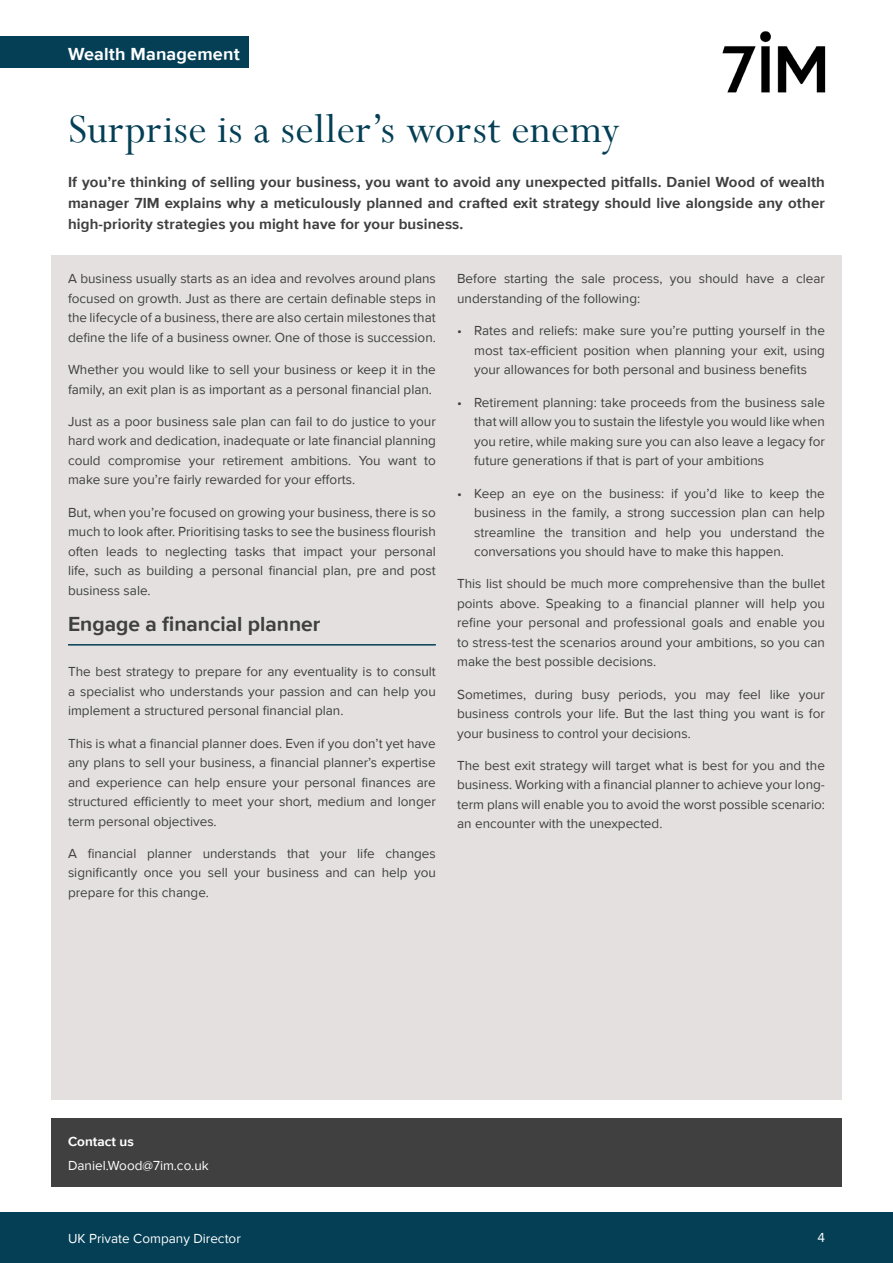
<style>
.page{position:relative;width:893px;height:1263px;background:#fff}
.page>*{position:absolute;margin:0;border:0;box-sizing:border-box;transform-origin:0 0}
.t1{font:45px "Perpetua";letter-spacing:.01em;color:#043f55}
.t2{font:700 21px "Proxima Nova";color:#404040}
.t3{font:700 18px "Proxima Nova";letter-spacing:.01em;color:#fff}
.t4{font:700 15px/21px "Proxima Nova";letter-spacing:.01em;color:#404040;text-align:justify}
.t5{font:13.5px/19.5px "Proxima Nova";color:#404040;text-align:justify}
.t6{font:13.5px "Proxima Nova";color:#fff}
.t7{font:700 13.5px "Proxima Nova";color:#fff}
</style>
<div class="page">
<div style="left:0;top:1212px;width:893px;height:51px;background:#043f55"></div>
<div style="left:51px;top:255px;width:791px;height:844px;background:#e3e0df"></div>
<hr style="left:68px;top:644px;width:368px;height:1px;background:#043f55">
<img style="left:722px;top:31px;width:104px;height:62px">
<div style="left:51px;top:1118px;width:791px;height:69px;background:#404040"></div>
<div style="left:0;top:37px;width:248px;height:31px;background:#043f55"></div>
<p class="t3" style="left:68px;top:40px;width:173px">Wealth Management</p>
<p class="t1" style="left:68px;top:100px;width:553px">Surprise is a seller’s worst enemy</p>
<p class="t4" style="left:68px;top:171px;width:758px">If you’re thinking of selling your business, you want to avoid any unexpected pitfalls. Daniel Wood of wealth manager 7IM explains why a meticulously planned and crafted exit strategy should live alongside any other high-priority strategies you might have for your business.</p>
<p class="t5" style="left:68px;top:268px;width:369px">A business usually starts as an idea and revolves around plans focused on growth. Just as there are certain definable steps in the lifecycle of a business, there are also certain milestones that define the life of a business owner. One of those is succession.</p>
<p class="t5" style="left:68px;top:359px;width:369px">Whether you would like to sell your business or keep it in the family, an exit plan is as important as a personal financial plan.</p>
<p class="t5" style="left:68px;top:411px;width:369px">Just as a poor business sale plan can fail to do justice to your hard work and dedication, inadequate or late financial planning could compromise your retirement ambitions. You want to make sure you’re fairly rewarded for your efforts.</p>
<p class="t5" style="left:68px;top:502px;width:369px">But, when you’re focused on growing your business, there is so much to look after. Prioritising tasks to see the business flourish often leads to neglecting tasks that impact your personal life, such as building a personal financial plan, pre and post business sale.</p>
<p class="t2" style="left:68px;top:609px;width:254px">Engage a financial planner</p>
<p class="t5" style="left:68px;top:661px;width:369px">The best strategy to prepare for any eventuality is to consult a specialist who understands your passion and can help you implement a structured personal financial plan.</p>
<p class="t5" style="left:68px;top:733px;width:369px">This is what a financial planner does. Even if you don’t yet have any plans to sell your business, a financial planner’s expertise and experience can help ensure your personal finances are structured efficiently to meet your short, medium and longer term personal objectives.</p>
<p class="t5" style="left:68px;top:843px;width:369px">A financial planner understands that your life changes significantly once you sell your business and can help you prepare for this change.</p>
<p class="t5" style="left:457px;top:268px;width:369px">Before starting the sale process, you should have a clear understanding of the following:</p>
<p class="t5" style="left:474px;top:320px;width:352px;text-indent:-17px">• Rates and reliefs: make sure you’re putting yourself in the most tax-efficient position when planning your exit, using your allowances for both personal and business benefits</p>
<p class="t5" style="left:474px;top:392px;width:352px;text-indent:-17px">• Retirement planning: take proceeds from the business sale that will allow you to sustain the lifestyle you would like when you retire, while making sure you can also leave a legacy for future generations if that is part of your ambitions</p>
<p class="t5" style="left:474px;top:483px;width:352px;text-indent:-17px">• Keep an eye on the business: if you’d like to keep the business in the family, a strong succession plan can help streamline the transition and help you understand the conversations you should have to make this happen.</p>
<p class="t5" style="left:457px;top:574px;width:369px">This list should be much more comprehensive than the bullet points above. Speaking to a financial planner will help you refine your personal and professional goals and enable you to stress-test the scenarios around your ambitions, so you can make the best possible decisions.</p>
<p class="t5" style="left:457px;top:684px;width:369px">Sometimes, during busy periods, you may feel like your business controls your life. But the last thing you want is for your business to control your decisions.</p>
<p class="t5" style="left:457px;top:755px;width:369px">The best exit strategy will target what is best for you and the business. Working with a financial planner to achieve your long&shy;term plans will enable you to avoid the worst possible scenario: an encounter with the unexpected.</p>
<p class="t7" style="left:68px;top:1131px;width:67px">Contact us</p>
<p class="t6" style="left:68px;top:1155px;width:142px">Daniel.Wood@7im.co.uk</p>
<p class="t6" style="left:68px;top:1228px;width:174px">UK Private Company Director</p>
<p class="t6" style="left:817px;top:1227px;width:9px">4</p>
</div>
